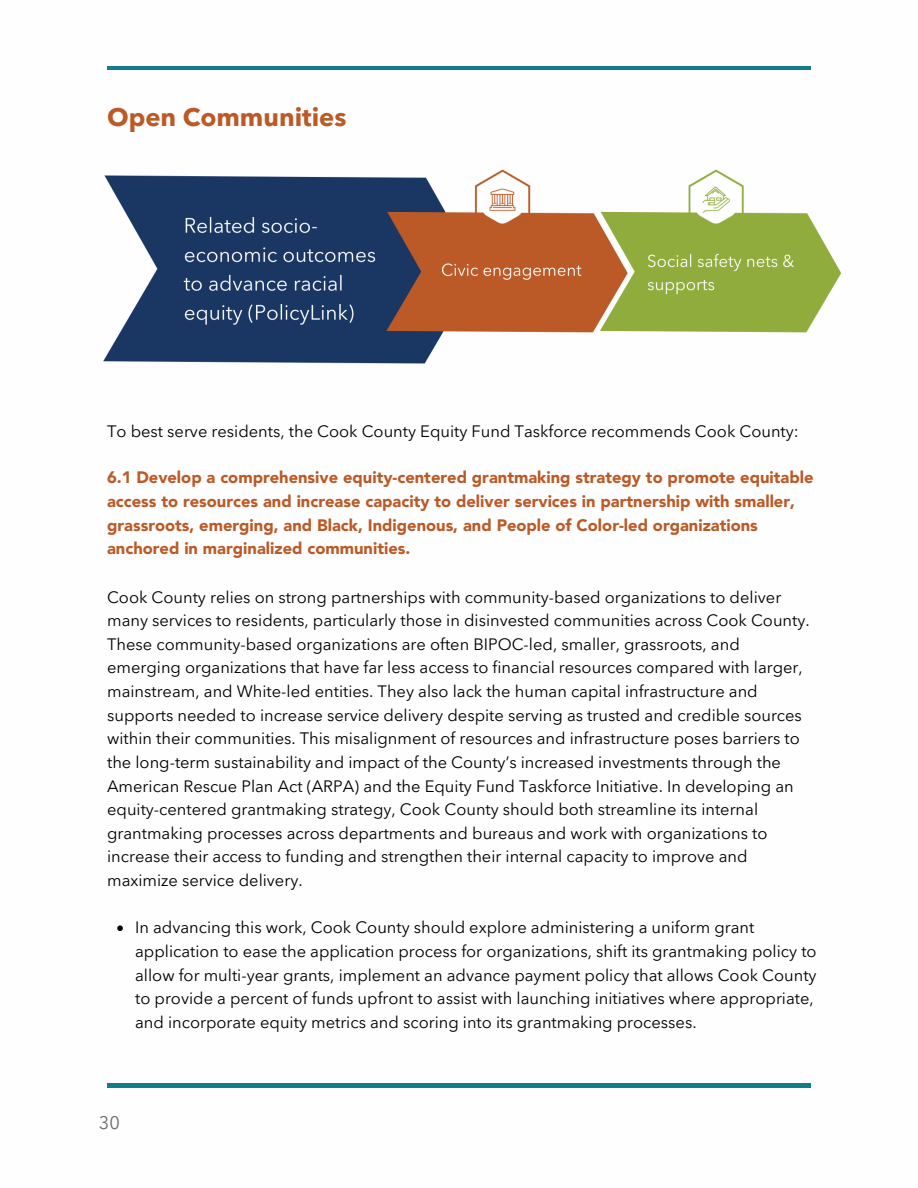
<style>
.page{position:relative;width:918px;height:1188px;background:#fff}
.page>*{position:absolute;margin:0;border:0;box-sizing:border-box;transform-origin:0 0}
.t1{font:700 25.5px "Avenir Next LT Pro";color:#bb5a27}
.t2{font:18px "Avenir Next LT Pro";color:#666766}
.t3{font:16.5px/23.7px "Avenir Next LT Pro";color:#000}
.t4{font:900 16.5px/23.7px "Avenir LT Std";color:#bb5a27}
</style>
<div class="page">
<hr style="left:107px;top:67px;width:703px;height:3px;background:#127e8d">
<hr style="left:107px;top:1084px;width:703px;height:3px;background:#127e8d">
<img style="left:103px;top:169px;width:739px;height:195px">
<svg style="left:117px;top:925px;width:6px;height:6px"></svg>
<h1 class="t1" style="left:107px;top:101px;width:241px">Open Communities</h1>
<p class="t3" style="left:107px;top:419px;width:693px">To best serve residents, the Cook County Equity Fund Taskforce recommends Cook County:</p>
<p class="t4" style="left:107px;top:467px;width:708px">6.1 Develop a comprehensive equity-centered grantmaking strategy to promote equitable access to resources and increase capacity to deliver services in partnership with smaller, grassroots, emerging, and Black, Indigenous, and People of Color-led organizations anchored in marginalized communities.</p>
<p class="t3" style="left:107px;top:585px;width:704px">Cook County relies on strong partnerships with community-based organizations to deliver many services to residents, particularly those in disinvested communities across Cook County.<br>These community-based organizations are often BIPOC-led, smaller, grassroots, and emerging organizations that have far less access to financial resources compared with larger, mainstream, and White-led entities. They also lack the human capital infrastructure and supports needed to increase service delivery despite serving as trusted and credible sources within their communities. This misalignment of resources and infrastructure poses barriers to the long-term sustainability and impact of the County’s increased investments through the American Rescue Plan Act (ARPA) and the Equity Fund Taskforce Initiative. In developing an equity-centered grantmaking strategy, Cook County should both streamline its internal grantmaking processes across departments and bureaus and work with organizations to increase their access to funding and strengthen their internal capacity to improve and maximize service delivery.</p>
<p class="t3" style="left:135px;top:916px;width:683px">In advancing this work, Cook County should explore administering a uniform grant application to ease the application process for organizations, shift its grantmaking policy to allow for multi-year grants, implement an advance payment policy that allows Cook County to provide a percent of funds upfront to assist with launching initiatives where appropriate, and incorporate equity metrics and scoring into its grantmaking processes.</p>
<p class="t2" style="left:99px;top:1115px;width:22px">30</p>
</div>
